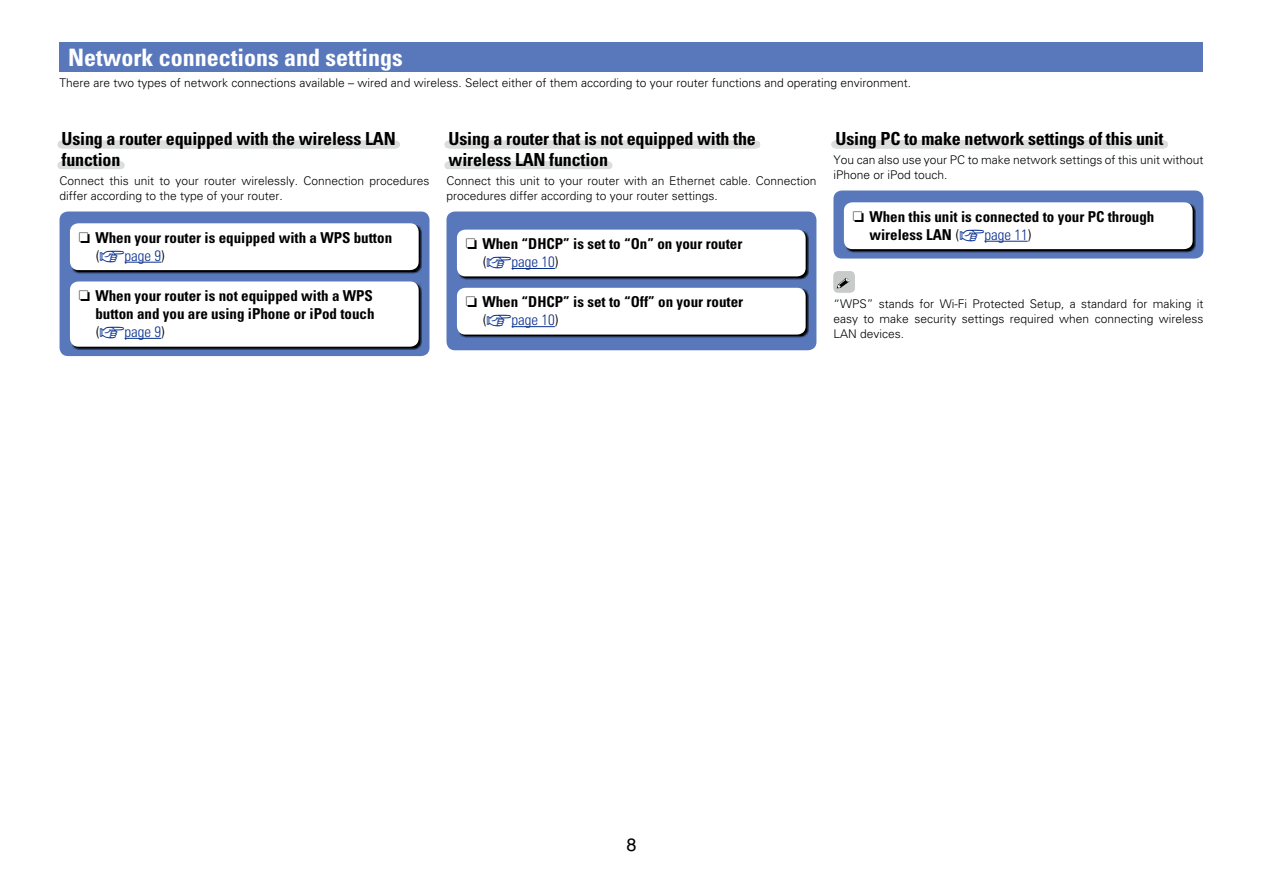
<style>
.page{position:relative;width:1263px;height:893px;background:#fff}
.page>*{position:absolute;margin:0;border:0;box-sizing:border-box;transform-origin:0 0}
.t1{font:700 condensed 24px "Univers LT Std";color:#fff}
.t2{font:700 condensed 18px/21px "Univers LT Std";letter-spacing:-.01em;color:#000}
.t3{font:18px "Helvetica LT Std";color:#000}
.t4{font:700 condensed 15px/18px "Univers LT Std";color:#000}
.t5{font:300 12px/15px "Univers LT Std";color:#000}
.s1{font-family:"Marks For Denon";font-weight:400;font-stretch:normal}
.s2{font-weight:300;font-stretch:normal}
.s3{font-family:"Marks For Denon";font-weight:400;font-stretch:normal;color:#0b3190}
.s4{font-weight:300;color:#0b3190}
</style>
<div class="page">
<div style="left:60px;top:43px;width:1143px;height:29px;background:#5878bb"></div>
<div style="left:61px;top:141px;width:335px;height:7px;background:#dcdddd"></div>
<svg style="left:61px;top:162px;width:60px;height:7px"></svg>
<div style="left:60px;top:211px;width:369px;height:145px;background:#5878bb;border-radius:9px"></div>
<svg style="left:72px;top:225px;width:350px;height:48px"></svg>
<div style="left:70px;top:223px;width:349px;height:47px;background:#fff;border-radius:9px"></div>
<hr style="left:125px;top:262px;width:36px;height:1px;background:#0b3190">
<svg style="left:72px;top:282px;width:350px;height:68px"></svg>
<div style="left:70px;top:281px;width:349px;height:66px;background:#fff;border-radius:9px"></div>
<hr style="left:125px;top:338px;width:36px;height:1px;background:#0b3190">
<div style="left:448px;top:141px;width:309px;height:7px;background:#dcdddd"></div>
<svg style="left:448px;top:162px;width:161px;height:7px"></svg>
<div style="left:446px;top:211px;width:370px;height:139px;background:#5878bb;border-radius:9px"></div>
<svg style="left:459px;top:232px;width:350px;height:48px;background:#323d52"></svg>
<div style="left:457px;top:230px;width:349px;height:46px;background:#fff;border-radius:9px"></div>
<hr style="left:512px;top:268px;width:43px;height:1px;background:#0b3190">
<svg style="left:459px;top:290px;width:350px;height:48px"></svg>
<div style="left:457px;top:288px;width:349px;height:47px;background:#fff;border-radius:9px"></div>
<hr style="left:512px;top:326px;width:43px;height:1px;background:#0b3190">
<div style="left:835px;top:141px;width:329px;height:7px;background:#dcdddd"></div>
<div style="left:833px;top:190px;width:370px;height:69px;background:#5878bb;border-radius:9px"></div>
<svg style="left:846px;top:204px;width:349px;height:48px"></svg>
<div style="left:844px;top:202px;width:348px;height:47px;background:#fff;border-radius:9px"></div>
<hr style="left:984px;top:241px;width:44px;height:1px;background:#0b3190">
<svg style="left:833px;top:271px;width:22px;height:22px"></svg>
<h1 class="t1" style="left:68px;top:43px;width:336px">Network connections and settings</h1>
<p class="t5" style="left:60px;top:76px;width:853px">There are two types of network connections available – wired and wireless. Select either of them according to your router functions and operating environment.</p>
<h2 class="t2" style="left:62px;top:128px;width:336px">Using a router equipped with the wireless LAN function</h2>
<p class="t5" style="left:60px;top:173px;width:371px">Connect this unit to your router wirelessly. Connection procedures differ according to the type of your router.</p>
<p class="t4" style="left:95px;top:228px;width:298px;text-indent:-17px"><span class="s1">N</span> When your router is equipped with a WPS button <span class="s2">(</span><span class="s3">V</span><span class="s4">page 9</span><span class="s2">)</span></p>
<p class="t4" style="left:95px;top:286px;width:281px;text-align:justify;text-indent:-17px"><span class="s1">N</span> When your router is not equipped with a WPS button and you are using iPhone or iPod touch <span class="s2">(</span><span class="s3">V</span><span class="s4">page 9</span><span class="s2">)</span></p>
<h2 class="t2" style="left:449px;top:128px;width:309px">Using a router that is not equipped with the wireless LAN function</h2>
<p class="t5" style="left:446px;top:173px;width:371px">Connect this unit to your router with an Ethernet cable. Connection procedures differ according to your router settings.</p>
<p class="t4" style="left:482px;top:235px;width:261px;text-indent:-17px"><span class="s1">N</span> When “DHCP” is set to “On” on your router <span class="s2">(</span><span class="s3">V</span><span class="s4">page 10</span><span class="s2">)</span></p>
<p class="t4" style="left:482px;top:293px;width:262px;text-indent:-17px"><span class="s1">N</span> When “DHCP” is set to “Off” on your router <span class="s2">(</span><span class="s3">V</span><span class="s4">page 10</span><span class="s2">)</span></p>
<h2 class="t2" style="left:836px;top:128px;width:329px">Using PC to make network settings of this unit</h2>
<p class="t5" style="left:833px;top:152px;width:371px">You can also use your PC to make network settings of this unit without iPhone or iPod touch.</p>
<p class="t4" style="left:869px;top:207px;width:286px;text-indent:-17px"><span class="s1">N</span> When this unit is connected to your PC through wireless LAN <span class="s2">(</span><span class="s3">V</span><span class="s4">page 11</span><span class="s2">)</span></p>
<p class="t5" style="left:833px;top:296px;width:371px;text-align:justify">“WPS” stands for Wi-Fi Protected Setup, a standard for making it easy to make security settings required when connecting wireless LAN devices.</p>
<h2 class="t3" style="left:626px;top:834px;width:12px">8</h2>
</div>
